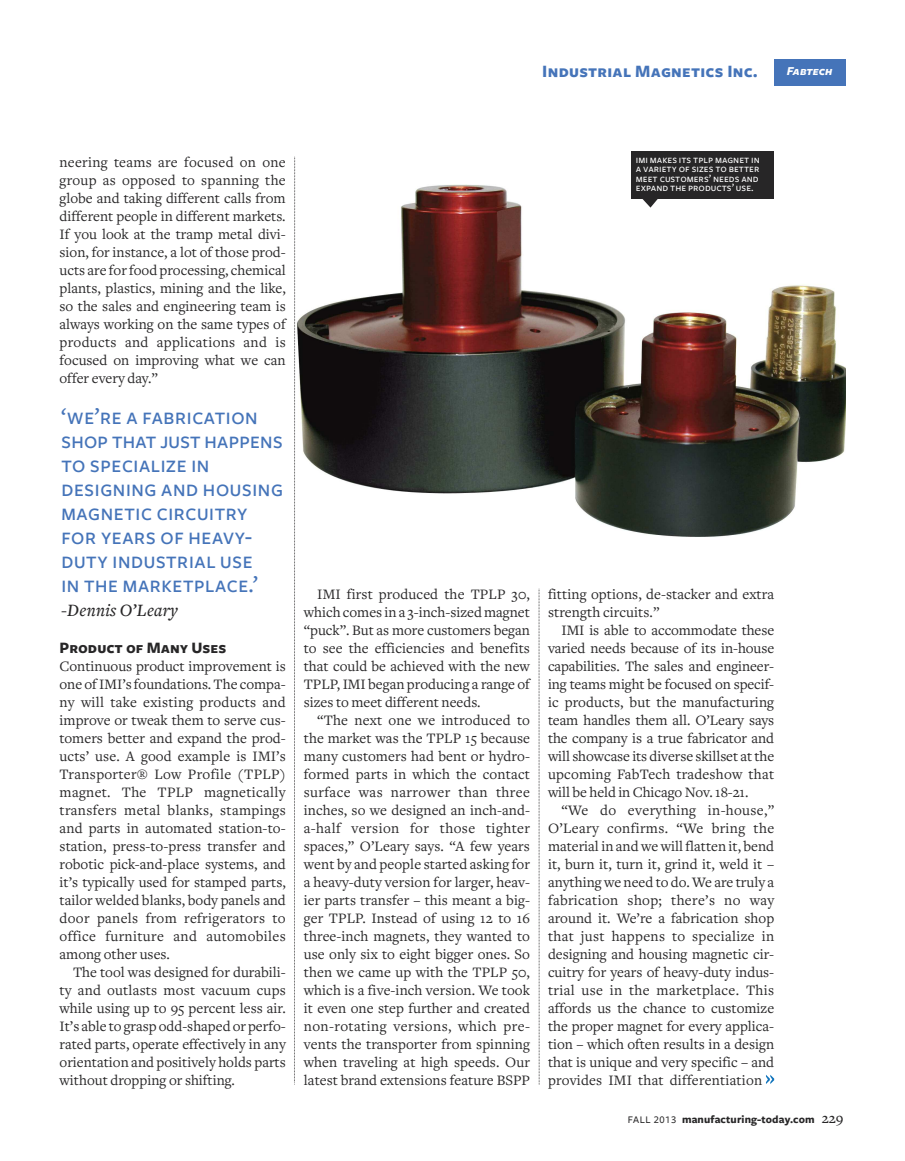
<style>
.page{position:relative;width:905px;height:1161px;background:#fff}
.page>*{position:absolute;margin:0;border:0;box-sizing:border-box;transform-origin:0 0}
.t1{font:24px/24px "Freight Sans Medium SC";color:#4574b9}
.t2{font:18px "Freight Sans Bold SC";letter-spacing:.015em;color:#4574b9}
.t3{font:italic 500 18px "Freight Text";letter-spacing:.01em;color:#272627}
.t4{font:16.5px "Freight Sans Bold SC";color:#272627}
.t5{font:15px/18px "Freight Text";letter-spacing:.005em;color:#272627;text-align:justify}
.t6{font:12.6px "Freight Sans Bold Italic SC";color:#fff}
.t7{font:700 11.25px "Freight Sans";letter-spacing:.01em;color:#272627}
.t8{font:11.1px/9.4px "Freight Sans Medium SC";color:#fff;text-align:justify}
.s1{font-weight:500;font-size:10.5px}
.s2{font-family:"Freight Sans Medium SC";font-weight:400;font-size:10.5px}
.s3{font-family:"Freight Text";font-weight:500;font-size:15px}
</style>
<div class="page">
<svg style="left:538px;top:589px;width:1px;height:496px"></svg>
<img style="left:295px;top:169px;width:550px;height:368px">
<svg style="left:633px;top:198px;width:30px;height:10px"></svg>
<div style="left:631px;top:151px;width:143px;height:47px;background:#272627"></div>
<svg style="left:294px;top:157px;width:1px;height:928px"></svg>
<div style="left:773px;top:59px;width:72px;height:26px;background:#4574b9"></div>
<svg style="left:766px;top:1075px;width:8px;height:9px"></svg>
<p class="t2" style="left:542px;top:61px;width:217px">Industrial Magnetics Inc.</p>
<p class="t6" style="left:786px;top:63px;width:47px">Fabtech</p>
<p class="t5" style="left:60px;top:152px;width:228px">neering teams are focused on one group as opposed to spanning the globe and taking different calls from different people in different markets.<br>If you look at the tramp metal divi&shy;sion, for instance, a lot of those prod&shy;ucts are forfood processing, chemical plants, plastics, mining and the like, so the sales and engineering team is always working on the same types of products and applications and is focused on improving what we can offer every day.”</p>
<h1 class="t1" style="left:61px;top:403px;width:224px">‘we’re a fabrication shop that just happens to specialize in designing and housing magnetic circuitry for years of heavy&shy;duty industrial use<br>in the marketplace.’</h1>
<p class="t3" style="left:61px;top:599px;width:118px">-Dennis O’Leary</p>
<p class="t4" style="left:60px;top:637px;width:168px">Product of Many Uses</p>
<p class="t5" style="left:60px;top:656px;width:228px">Continuous product improvement is one ofIMI’s foundations.The compa&shy;ny will take existing products and improve or tweak them to serve cus&shy;tomers better and expand the prod&shy;ucts’ use. A good example is IMI’s Transporter® Low Profile (TPLP) magnet. The TPLP magnetically transfers metal blanks, stampings and parts in automated station-to&shy;station, press-to-press transfer and robotic pick-and-place systems, and it’s typically used for stamped parts, tailor welded blanks, body panels and door panels from refrigerators to office furniture and automobiles among other uses.</p>
<p class="t5" style="left:60px;top:962px;width:228px;text-indent:14px">The tool was designed for durabili&shy;ty and outlasts most vacuum cups while using up to 95 percent less air.<br>It’s able to grasp odd-shaped or perfo&shy;rated parts, operate effectively in any orientation and positively holds parts without dropping or shifting.</p>
<p class="t8" style="left:636px;top:154px;width:125px">imi makes its tplp magnet in a variety of sizes to better meet customers’ needs and expand the products’ use.</p>
<p class="t5" style="left:304px;top:584px;width:228px;text-indent:14px">IMI first produced the TPLP 30, which comes in a 3-inch-sized magnet “puck”. But as more customers began to see the efficiencies and benefits that could be achieved with the new TPLP, IMI began producing a range of sizes to meet different needs.</p>
<p class="t5" style="left:304px;top:710px;width:228px;text-indent:14px">“The next one we introduced to the market was the TPLP 15 because many customers had bent or hydro&shy;formed parts in which the contact surface was narrower than three inches, so we designed an inch-and&shy;a-half version for those tighter spaces,” O’Leary says. “A few years went by and people started asking for a heavy-duty version for larger, heav&shy;ier parts transfer – this meant a big&shy;ger TPLP. Instead of using 12 to 16 three-inch magnets, they wanted to use only six to eight bigger ones. So then we came up with the TPLP 50, which is a five-inch version. We took it even one step further and created non-rotating versions, which pre&shy;vents the transporter from spinning when traveling at high speeds. Our latest brand extensions feature BSPP</p>
<p class="t5" style="left:548px;top:584px;width:228px">fitting options, de-stacker and extra strength circuits.”</p>
<p class="t5" style="left:548px;top:620px;width:228px;text-indent:14px">IMI is able to accommodate these varied needs because of its in-house capabilities. The sales and engineer&shy;ing teams might be focused on specif&shy;ic products, but the manufacturing team handles them all. O’Leary says the company is a true fabricator and will showcase its diverse skillset atthe upcoming FabTech tradeshow that will be held in Chicago Nov. 18-21.</p>
<p class="t5" style="left:548px;top:800px;width:228px;text-indent:14px">“We do everything in-house,” O’Leary confirms. “We bring the material in and we will flatten it, bend it, burn it, turn it, grind it, weld it – anything we need to do. We are truly a fabrication shop; there’s no way around it. We’re a fabrication shop that just happens to specialize in designing and housing magnetic cir&shy;cuitry for years of heavy-duty indus&shy;trial use in the marketplace. This affords us the chance to customize the proper magnet for every applica&shy;tion – which often results in a design that is unique and very specific – and provides IMI that differentiation</p>
<p class="t7" style="left:627px;top:1112px;width:217px"><span class="s1">FALL</span> <span class="s2">2013</span> manufacturing-today.com <span class="s3">229</span></p>
</div>
